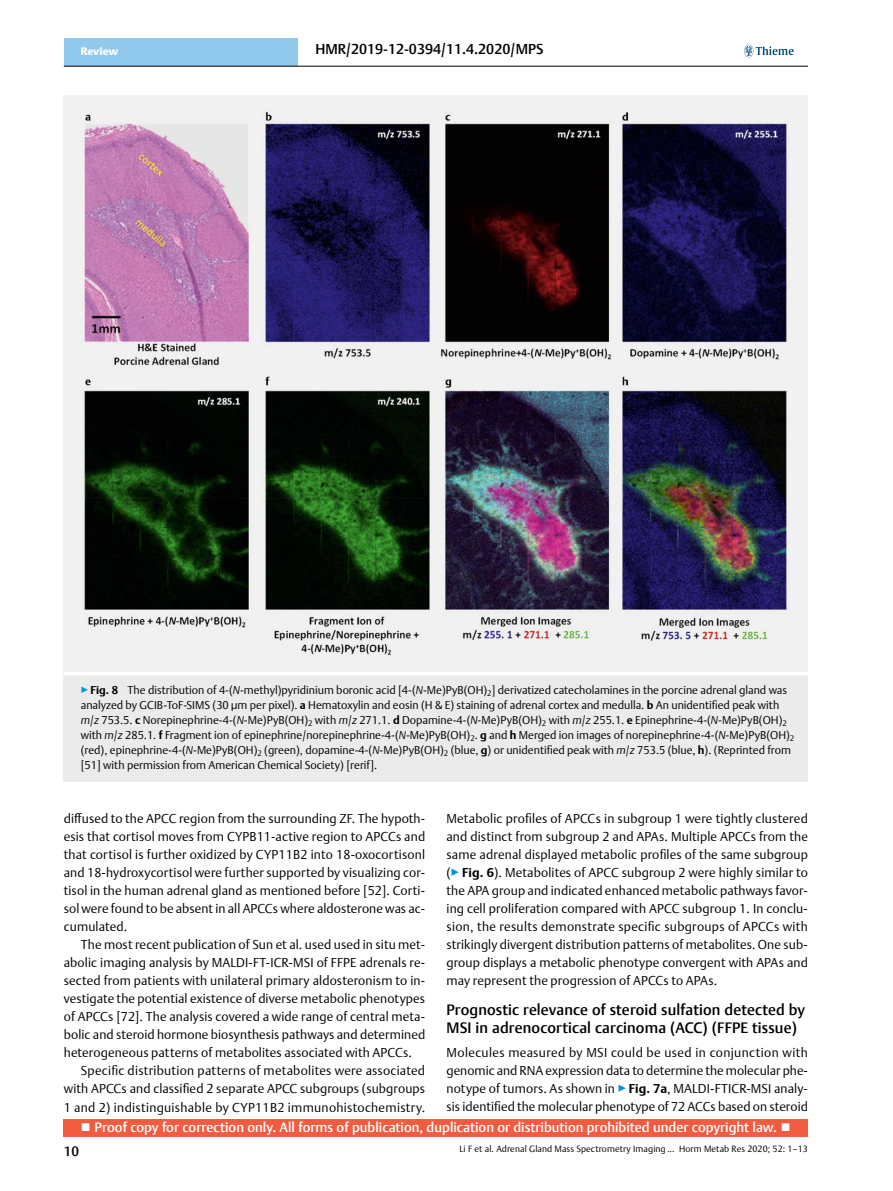
<style>
.page{position:relative;width:893px;height:1191px;background:#fff}
.page>*{position:absolute;margin:0;border:0;box-sizing:border-box;transform-origin:0 0}
.t1{font:500 15px/18px "Thieme Argo 2011";letter-spacing:.01em;color:#000}
.t2{font:500 14.25px "Thieme Argo 2011";color:#000}
.t3{font:500 13.5px "Thieme Argo 2011";color:#fff}
.t4{font:500 13.5px "Thieme Argo 2011";color:#000}
.t5{font:300 12.75px/18px "Thieme Argo 2011";letter-spacing:.01em;color:#000;text-align:justify}
.t6{font:300 11.25px/15px "Thieme Argo 2011";color:#000}
.t7{font:900 10.8px "Thieme Argo 2011";letter-spacing:-.005em;color:#fff}
.t8{font:300 9px "Thieme Argo 2011";letter-spacing:.01em;color:#000}
.s1{color:#0095da}
.s2{font-weight:700}
.s3{font-style:italic}
</style>
<div class="page">
<div style="left:64px;top:1119px;width:744px;height:17px;background:#f15b40"></div>
<div style="left:64px;top:38px;width:234px;height:28px;background:#91c9ed"></div>
<svg style="left:744px;top:45px;width:50px;height:12px"></svg>
<hr style="left:64px;top:66px;width:744px;height:1px;background:#000">
<div style="left:64px;top:672px;width:744px;height:109px;background:#ebebec"></div>
<hr style="left:64px;top:672px;width:744px;height:3px;background:#fff">
<img style="left:64px;top:96px;width:744px;height:576px">
<p class="t7" style="left:81px;top:44px;width:39px">Review</p>
<p class="t2" style="left:315px;top:40px;width:230px">HMR/2019-12-0394/11.4.2020/MPS</p>
<p class="t6" style="left:81px;top:682px;width:715px"><span class="s1">▶</span><span class="s2">Fig. 8</span> The distribution of 4-(<span class="s3">N</span>-methyl)pyridinium boronic acid [4-(<span class="s3">N</span>-Me)PyB(OH)<sub>2</sub>] derivatized catecholamines in the porcine adrenal gland was analyzed by GCIB-ToF-SIMS (30 µm per pixel). <span class="s2">a</span> Hematoxylin and eosin (H &amp; E) staining of adrenal cortex and medulla. <span class="s2">b</span> An unidentified peak with <span class="s3">m</span>/<span class="s3">z</span> 753.5. <span class="s2">c</span> Norepinephrine-4-(<span class="s3">N</span>-Me)PyB(OH)<sub>2</sub> with <span class="s3">m</span>/<span class="s3">z</span> 271.1. <span class="s2">d</span> Dopamine-4-(<span class="s3">N</span>-Me)PyB(OH)<sub>2</sub> with <span class="s3">m</span>/<span class="s3">z</span> 255.1. <span class="s2">e</span> Epinephrine-4-(<span class="s3">N</span>-Me)PyB(OH)<sub>2 </sub>with <span class="s3">m</span>/<span class="s3">z</span> 285.1. <span class="s2">f</span> Fragment ion of epinephrine/norepinephrine-4-(<span class="s3">N</span>-Me)PyB(OH)<sub>2</sub>. <span class="s2">g</span> and <span class="s2">h</span> Merged ion images of norepinephrine-4-(<span class="s3">N</span>-Me)PyB(OH)<sub>2 </sub>(red), epinephrine-4-(<span class="s3">N</span>-Me)PyB(OH)<sub>2</sub> (green), dopamine-4-(<span class="s3">N</span>-Me)PyB(OH)<sub>2</sub> (blue, <span class="s2">g</span>) or unidentified peak with <span class="s3">m</span>/<span class="s3">z</span> 753.5 (blue, <span class="s2">h</span>). (Reprinted from [51] with permission from American Chemical Society) [rerif].</p>
<p class="t5" style="left:64px;top:809px;width:363px">diffused to the APCC region from the surrounding ZF. The hypoth&shy;esis that cortisol moves from CYPB11-active region to APCCs and that cortisol is further oxidized by CYP11B2 into 18-oxocortisonl and 18-hydroxycortisol were further supported by visualizing cor&shy;tisol in the human adrenal gland as mentioned before [52]. Corti&shy;sol were found to be absent in all APCCs where aldosterone was ac&shy;cumulated.</p>
<p class="t5" style="left:64px;top:935px;width:363px;text-indent:17px">The most recent publication of Sun et al. used used in situ met&shy;abolic imaging analysis by MALDI-FT-ICR-MSI of FFPE adrenals re&shy;sected from patients with unilateral primary aldosteronism to in&shy;vestigate the potential existence of diverse metabolic phenotypes of APCCs [72]. The analysis covered a wide range of central meta&shy;bolic and steroid hormone biosynthesis pathways and determined heterogeneous patterns of metabolites associated with APCCs.</p>
<p class="t5" style="left:64px;top:1061px;width:363px;text-indent:17px">Specific distribution patterns of metabolites were associated with APCCs and classified 2 separate APCC subgroups (subgroups 1 and 2) indistinguishable by CYP11B2 immunohistochemistry.</p>
<p class="t5" style="left:446px;top:809px;width:363px">Metabolic profiles of APCCs in subgroup 1 were tightly clustered and distinct from subgroup 2 and APAs. Multiple APCCs from the same adrenal displayed metabolic profiles of the same subgroup (<span class="s1">▶</span><span class="s2">Fig. 6</span>). Metabolites of APCC subgroup 2 were highly similar to the APA group and indicated enhanced metabolic pathways favor&shy;ing cell proliferation compared with APCC subgroup 1. In conclu&shy;sion, the results demonstrate specific subgroups of APCCs with strikingly divergent distribution patterns of metabolites. One sub&shy;group displays a metabolic phenotype convergent with APAs and may represent the progression of APCCs to APAs.</p>
<p class="t1" style="left:446px;top:1000px;width:360px">Prognostic relevance of steroid sulfation detected by<br>MSI in adrenocortical carcinoma (ACC) (FFPE tissue)</p>
<p class="t5" style="left:446px;top:1043px;width:363px">Molecules measured by MSI could be used in conjunction with genomic and RNA expression data to determine the molecular phe&shy;notype of tumors. As shown in <span class="s1">▶</span><span class="s2">Fig. 7a</span>, MALDI-FTICR-MSI analy&shy;sis identified the molecular phenotype of 72 ACCs based on steroid</p>
<p class="t3" style="left:80px;top:1118px;width:713px">■ Proof copy for correction only. All forms of publication, duplication or distribution prohibited under copyright law. ■</p>
<p class="t4" style="left:64px;top:1142px;width:17px">10</p>
<p class="t8" style="left:459px;top:1143px;width:350px">Li F et al. Adrenal Gland Mass Spectrometry Imaging … Horm Metab Res 2020; 52: 1–13</p>
</div>
